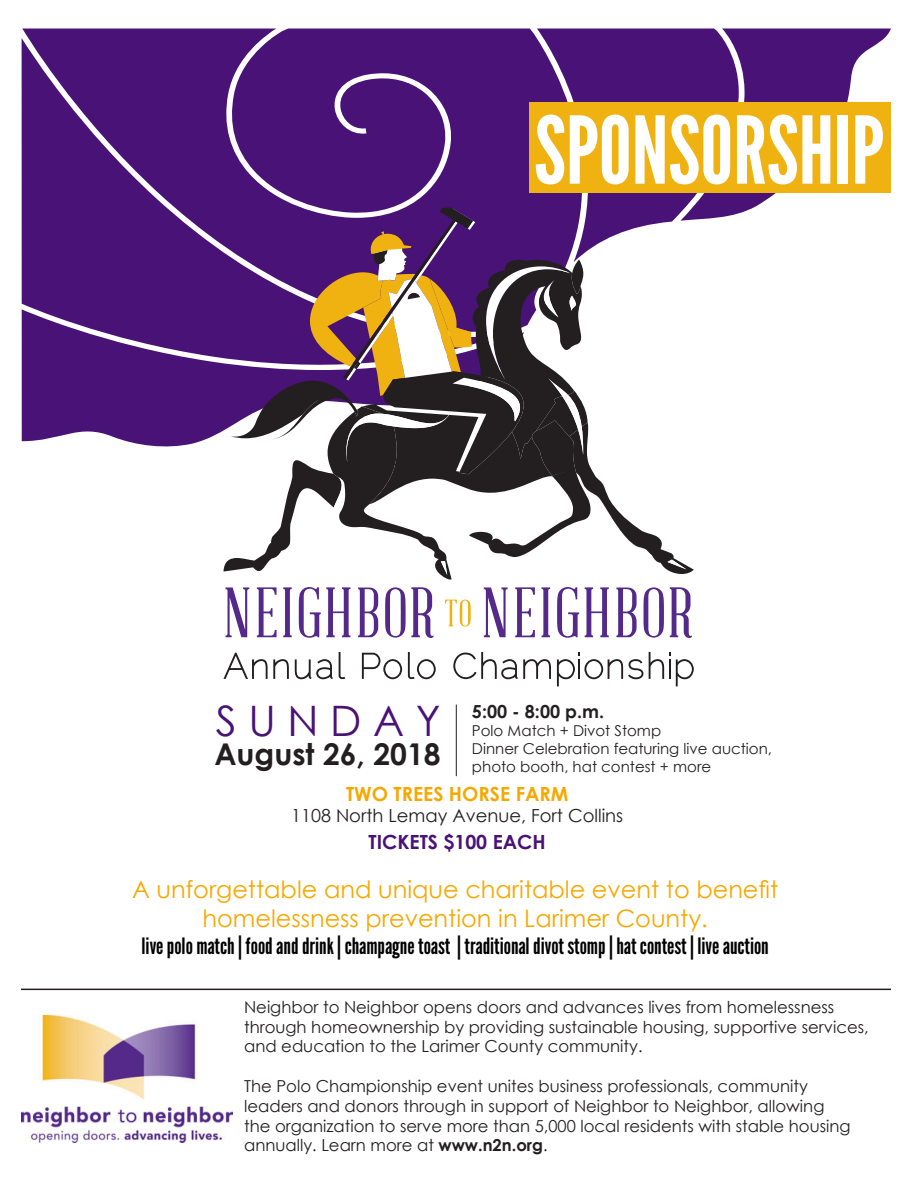
<style>
.page{position:relative;width:918px;height:1188px;background:#fff}
.page>*{position:absolute;margin:0;border:0;box-sizing:border-box;transform-origin:0 0}
.t1{font:93px "League Gothic";color:#fff}
.t2{font:42px "Century Gothic";color:#491276}
.t3{font:700 30px "Century Gothic";color:#231f20}
.t4{font:24px/28.8px "Century Gothic";color:#f6a800;text-align:center}
.t5{font:22.5px "League Gothic";color:#000}
.t6{font:700 19.5px "Century Gothic";color:#f6a800}
.t7{font:700 19.5px "Century Gothic";color:#491276}
.t8{font:18px "Century Gothic";color:#231f20}
.t9{font:700 18px "Century Gothic";color:#231f20}
.t10{font:16.5px/19.8px "Century Gothic";color:#231f20}
.t11{font:15px/18px "Century Gothic";color:#231f20}
.s1{font-weight:700}
</style>
<div class="page">
<svg style="left:22px;top:372px;width:201px;height:75px;background:#5b2a83"></svg>
<div style="left:22px;top:38px;width:201px;height:334px;background:#491276"></div>
<svg style="left:223px;top:29px;width:668px;height:551px"></svg>
<svg style="left:223px;top:653px;width:66px;height:26px"></svg>
<svg style="left:295px;top:659px;width:38px;height:20px"></svg>
<svg style="left:339px;top:652px;width:6px;height:27px"></svg>
<svg style="left:362px;top:653px;width:40px;height:26px"></svg>
<svg style="left:649px;top:652px;width:45px;height:34px"></svg>
<svg style="left:453px;top:652px;width:98px;height:27px"></svg>
<svg style="left:408px;top:652px;width:28px;height:27px"></svg>
<svg style="left:557px;top:652px;width:86px;height:34px"></svg>
<svg style="left:225px;top:587px;width:467px;height:51px"></svg>
<div style="left:529px;top:103px;width:362px;height:90px;background:#efb211"></div>
<hr style="left:456px;top:705px;width:1px;height:71px;background:#231f20">
<img style="left:21px;top:1015px;width:211px;height:127px">
<hr style="left:21px;top:989px;width:870px;height:1px;background:#231f20">
<p class="t1" style="left:534px;top:95px;width:352px">SPONSORSHIP</p>
<p class="t2" style="left:216px;top:692px;width:226px">S U N D A Y</p>
<p class="t3" style="left:214px;top:731px;width:228px">August 26, 2018</p>
<p class="t9" style="left:472px;top:698px;width:134px">5:00 - 8:00 p.m.</p>
<p class="t11" style="left:472px;top:721px;width:191px">Polo Match + Divot Stomp</p>
<p class="t11" style="left:472px;top:739px;width:302px">Dinner Celebration featuring live auction, photo booth, hat contest + more</p>
<p class="t6" style="left:346px;top:779px;width:224px">TWO TREES HORSE FARM</p>
<p class="t8" style="left:291px;top:803px;width:334px">1108 North Lemay Avenue, Fort Collins</p>
<p class="t7" style="left:369px;top:828px;width:179px">TICKETS $100 EACH</p>
<p class="t4" style="left:132px;top:875px;width:648px">A unforgettable and unique charitable event to benefit homelessness prevention in Larimer County.</p>
<p class="t5" style="left:142px;top:933px;width:629px">live polo match | food and drink | champagne toast | traditional divot stomp | hat contest | live auction</p>
<p class="t10" style="left:244px;top:997px;width:626px">Neighbor to Neighbor opens doors and advances lives from homelessness through homeownership by providing sustainable housing, supportive services, and education to the Larimer County community.</p>
<p class="t10" style="left:244px;top:1076px;width:608px">The Polo Championship event unites business professionals, community leaders and donors through in support of Neighbor to Neighbor, allowing the organization to serve more than 5,000 local residents with stable housing annually. Learn more at <span class="s1">www.n2n.org</span>.</p>
</div>
